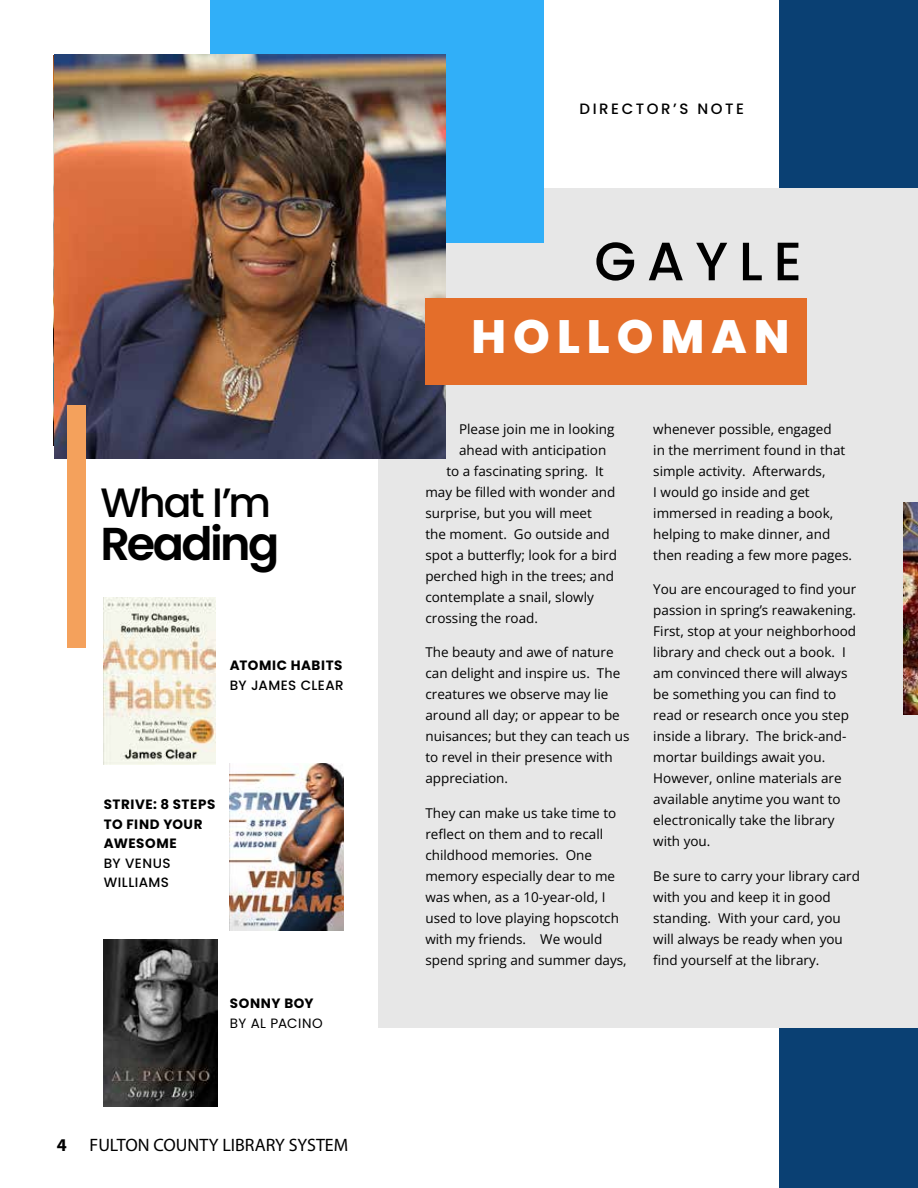
<style>
.page{position:relative;width:918px;height:1188px;background:#fff}
.page>*{position:absolute;margin:0;border:0;box-sizing:border-box;transform-origin:0 0}
.t1{font:500 54px "Poppins";letter-spacing:.2em;color:#000}
.t2{font:800 46.65px "Poppins";letter-spacing:.15em;color:#fff}
.t3{font:600 46.05px "Poppins";letter-spacing:-.055em;color:#000}
.t4{font:500 40.95px "Poppins";color:#000}
.t5{font:18px "Myriad Pro";color:#000}
.t6{font:700 18px "Myriad Pro";color:#000}
.t7{font:500 15px "Poppins";letter-spacing:.17em;color:#000}
.t8{font:13.5px/21px "Open Sans";color:#000}
.t9{font:700 13.5px/19.5px "Poppins";letter-spacing:.04em;color:#000}
.t10{font:500 13.5px/19.5px "Poppins";letter-spacing:.03em;color:#000}
.t11{font:13.5px "Poppins";letter-spacing:.03em;color:#000}
</style>
<div class="page">
<div style="left:780px;top:0;width:138px;height:1188px;background:#0a4073"></div>
<div style="left:378px;top:188px;width:539px;height:840px;background:#e7e7e7"></div>
<div style="left:210px;top:0;width:333px;height:243px;background:#31aff8"></div>
<img style="left:54px;top:54px;width:392px;height:405px">
<div style="left:426px;top:298px;width:381px;height:87px;background:#e46e2a"></div>
<div style="left:68px;top:405px;width:18px;height:243px;background:#f4a15c"></div>
<img style="left:104px;top:598px;width:111px;height:167px">
<img style="left:230px;top:764px;width:113px;height:167px">
<img style="left:104px;top:939px;width:113px;height:168px">
<img style="left:903px;top:503px;width:15px;height:212px">
<h3 class="t4" style="left:100px;top:479px;width:172px">What I’m</h3>
<h3 class="t3" style="left:100px;top:517px;width:180px">Reading</h3>
<p class="t9" style="left:230px;top:655px;width:114px">ATOMIC HABITS</p>
<p class="t10" style="left:230px;top:675px;width:115px">BY JAMES CLEAR</p>
<p class="t9" style="left:104px;top:795px;width:113px">STRIVE: 8 STEPS<br>TO FIND YOUR<br>AWESOME</p>
<p class="t10" style="left:104px;top:853px;width:68px">BY VENUS<br>WILLIAMS</p>
<p class="t9" style="left:230px;top:994px;width:85px">SONNY BOY</p>
<p class="t11" style="left:230px;top:1015px;width:94px">BY AL PACINO</p>
<h3 class="t6" style="left:57px;top:1133px;width:11px">4</h3>
<h3 class="t5" style="left:90px;top:1134px;width:260px">FULTON COUNTY LIBRARY SYSTEM</h3>
<p class="t7" style="left:580px;top:100px;width:166px">DIRECTOR’S NOTE</p>
<h1 class="t1" style="left:594px;top:230px;width:209px">GAYLE</h1>
<h2 class="t2" style="left:472px;top:309px;width:319px">HOLLOMAN</h2>
<p class="t8" style="left:459px;top:418px;width:157px">Please join me in looking</p>
<p class="t8" style="left:459px;top:439px;width:149px">ahead with anticipation</p>
<p class="t8" style="left:446px;top:460px;width:159px">to a fascinating spring. It</p>
<p class="t8" style="left:425px;top:481px;width:191px">may be filled with wonder and</p>
<p class="t8" style="left:425px;top:502px;width:168px">surprise, but you will meet</p>
<p class="t8" style="left:425px;top:523px;width:186px">the moment. Go outside and</p>
<p class="t8" style="left:425px;top:544px;width:193px">spot a butterfly; look for a bird</p>
<p class="t8" style="left:425px;top:565px;width:190px">perched high in the trees; and</p>
<p class="t8" style="left:425px;top:586px;width:170px">contemplate a snail, slowly</p>
<p class="t8" style="left:425px;top:607px;width:114px">crossing the road.</p>
<p class="t8" style="left:425px;top:642px;width:206px">The beauty and awe of nature can delight and inspire us. The creatures we observe may lie around all day; or appear to be nuisances; but they can teach us to revel in their presence with appreciation.</p>
<p class="t8" style="left:425px;top:802px;width:203px">They can make us take time to reflect on them and to recall childhood memories. One memory especially dear to me was when, as a 10-year-old, I used to love playing hopscotch with my friends. We would spend spring and summer days,</p>
<p class="t8" style="left:653px;top:418px;width:200px">whenever possible, engaged<br>in the merriment found in that simple activity. Afterwards,<br>I would go inside and get immersed in reading a book, helping to make dinner, and then reading a few more pages.</p>
<p class="t8" style="left:653px;top:579px;width:205px">You are encouraged to find your passion in spring’s reawakening.<br>First, stop at your neighborhood library and check out a book. I am convinced there will always be something you can find to read or research once you step inside a library. The brick-and&shy;mortar buildings await you.<br>However, online materials are available anytime you want to electronically take the library with you.</p>
<p class="t8" style="left:653px;top:865px;width:208px">Be sure to carry your library card with you and keep it in good standing. With your card, you will always be ready when you find yourself at the library.</p>
</div>
